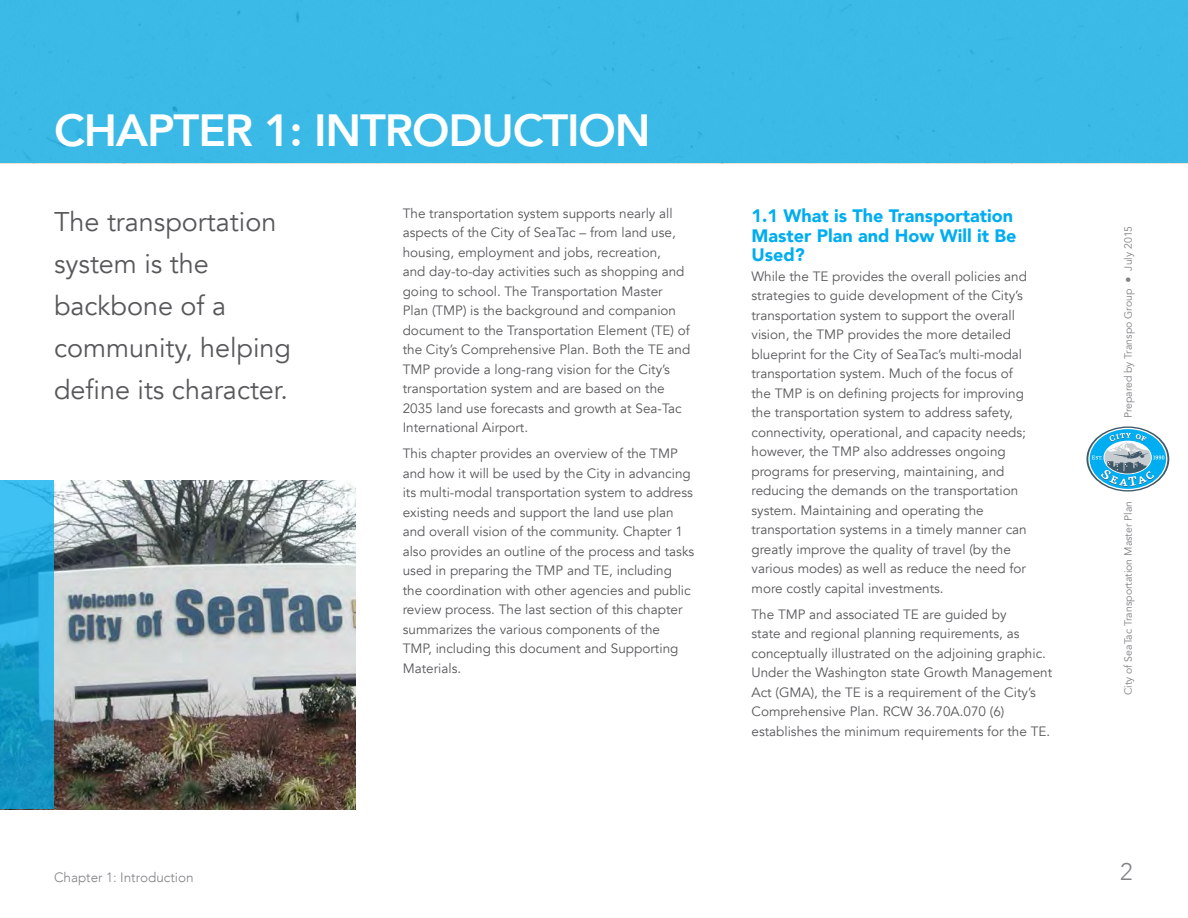
<style>
.page{position:relative;width:1188px;height:918px;background:#fff}
.page>*{position:absolute;margin:0;border:0;box-sizing:border-box;transform-origin:0 0}
.t1{font:800 45px "Avenir";letter-spacing:-.025em;color:#fff}
.Intro_text{font:27px/42px "Avenir";color:#57585a}
.t2{font:300 24px "Avenir";color:#808285}
.t3{font:900 18px/19.5px "Avenir";color:#00adf0}
.Body_main{font:13.5px/19.5px "Avenir";color:#57585a}
.t4{font:300 13.5px "Avenir";color:#808285}
.t5{font:10.5px "Avenir";color:#808285}
.s1{font-family:"Helvetica Neue"}
</style>
<div class="page">
<svg style="left:1086px;top:426px;width:83px;height:66px"></svg>
<svg style="left:1088px;top:428px;width:79px;height:62px"></svg>
<svg style="left:1090px;top:429px;width:76px;height:60px"></svg>
<svg style="left:1092px;top:433px;width:72px;height:54px"></svg>
<div style="left:0;top:0;width:1188px;height:163px;background:#3bbae7"></div>
<img style="left:54px;top:481px;width:302px;height:328px">
<svg style="left:0;top:480px;width:54px;height:329px"></svg>
<p class="t1" style="left:54px;top:95px;width:598px">CHAPTER 1: INTRODUCTION</p>
<p class="Intro_text" style="left:54px;top:201px;width:239px">The transportation system is the backbone of a community, helping define its character.</p>
<p class="Body_main" style="left:403px;top:203px;width:289px">The transportation system supports nearly all aspects of the City of SeaTac – from land use, housing, employment and jobs, recreation,<br>and day-to-day activities such as shopping and going to school. The Transportation Master Plan (TMP) is the background and companion document to the Transportation Element (TE) of the City’s Comprehensive Plan. Both the TE and TMP provide a long-rang vision for the City’s transportation system and are based on the 2035 land use forecasts and growth at Sea-Tac International Airport.</p>
<p class="Body_main" style="left:403px;top:444px;width:293px">This chapter provides an overview of the TMP and how it will be used by the City in advancing its multi-modal transportation system to address existing needs and support the land use plan and overall vision of the community. Chapter 1 also provides an outline of the process and tasks used in preparing the TMP and TE, including the coordination with other agencies and public review process. The last section of this chapter summarizes the various components of the<br>TMP, including this document and Supporting Materials.</p>
<h1 class="t3" style="left:752px;top:206px;width:266px">1.1 What is The Transportation<br>Master Plan and How Will it Be<br>Used?</h1>
<p class="Body_main" style="left:752px;top:266px;width:277px">While the TE provides the overall policies and strategies to guide development of the City’s transportation system to support the overall vision, the TMP provides the more detailed blueprint for the City of SeaTac’s multi-modal transportation system. Much of the focus of the TMP is on defining projects for improving the transportation system to address safety, connectivity, operational, and capacity needs; however, the TMP also addresses ongoing programs for preserving, maintaining, and reducing the demands on the transportation system. Maintaining and operating the transportation systems in a timely manner can greatly improve the quality of travel (by the various modes) as well as reduce the need for more costly capital investments.</p>
<p class="Body_main" style="left:752px;top:605px;width:302px">The TMP and associated TE are guided by<br>state and regional planning requirements, as conceptually illustrated on the adjoining graphic.<br>Under the Washington state Growth Management Act (GMA), the TE is a requirement of the City’s Comprehensive Plan. RCW 36.70A.070 (6) establishes the minimum requirements for the TE.</p>
<p class="t5" style="left:1122px;top:418px;width:194px;rotate:-90deg">Prepared by Transpo Group <span class="s1">●</span> July 2015</p>
<p class="t5" style="left:1122px;top:695px;width:196px;rotate:-90deg">City of SeaTac Transportation Master Plan</p>
<p class="t4" style="left:54px;top:869px;width:141px">Chapter 1: Introduction</p>
<h3 class="t2" style="left:1120px;top:858px;width:14px">2</h3>
</div>
